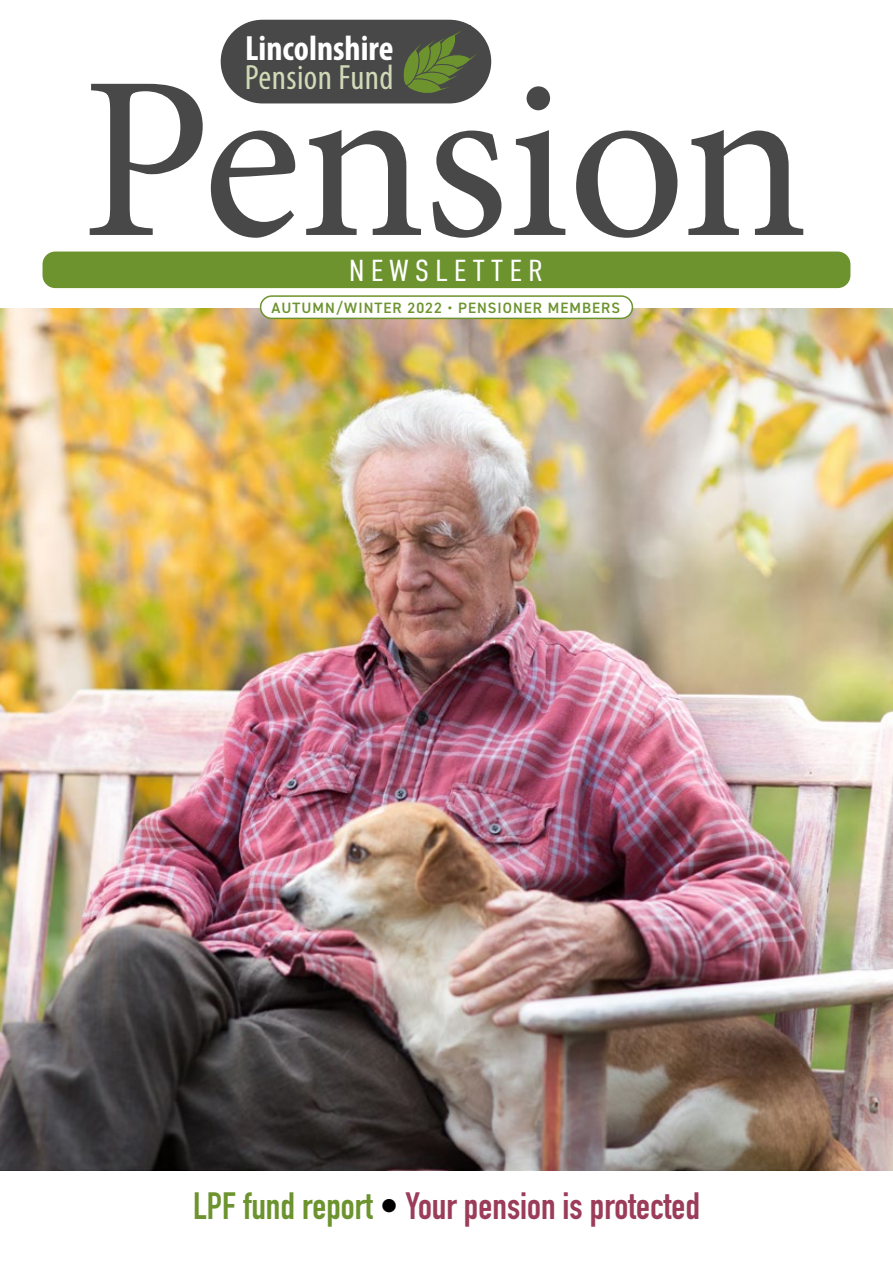
<style>
.page{position:relative;width:893px;height:1263px;background:#fff}
.page>*{position:absolute;margin:0;border:0;box-sizing:border-box;transform-origin:0 0}
.t1{font:700 37.5px "DIN Condensed";color:#9b3c5a}
.t2{font:700 condensed 35.25px "Myriad Pro";color:#fff}
.t3{font:condensed 35.25px "Myriad Pro";letter-spacing:.01em;color:#d1dab7}
.t4{font:300 30.3px "DIN Condensed";letter-spacing:.18em;color:#fff;scale:1.09 1}
.t5{font:600 15px "DIN2014";letter-spacing:.07em;color:#6c932e}
.s1{color:#6c932e}
.s2{color:#000}
</style>
<div class="page">
<img style="left:0;top:308px;width:893px;height:862px">
<div style="left:221px;top:20px;width:270px;height:83px;background:#484848;border-radius:42px"></div>
<svg style="left:401px;top:19px;width:91px;height:65px"></svg>
<svg style="left:90px;top:84px;width:713px;height:154px"></svg>
<div style="left:43px;top:252px;width:807px;height:36px;background:#6c932e;border-radius:13px"></div>
<div style="left:261px;top:296px;width:371px;height:22px;background:#fff;border-radius:11px"></div>
<div style="left:260px;top:295px;width:373px;height:24px;border:2px solid #6c932e;border-radius:11px"></div>
<p class="t2" style="left:245px;top:26px;width:150px">Lincolnshire</p>
<p class="t3" style="left:245px;top:56px;width:150px">Pension Fund</p>
<p class="t4" style="left:349px;top:254px;width:180px">NEWSLETTER</p>
<p class="t5" style="left:272px;top:298px;width:350px">AUTUMN/WINTER 2022 • PENSIONER MEMBERS</p>
<p class="t1" style="left:193px;top:1180px;width:508px"><span class="s1">LPF fund report</span> <span class="s2">•</span> Your pension is protected</p>
</div>
